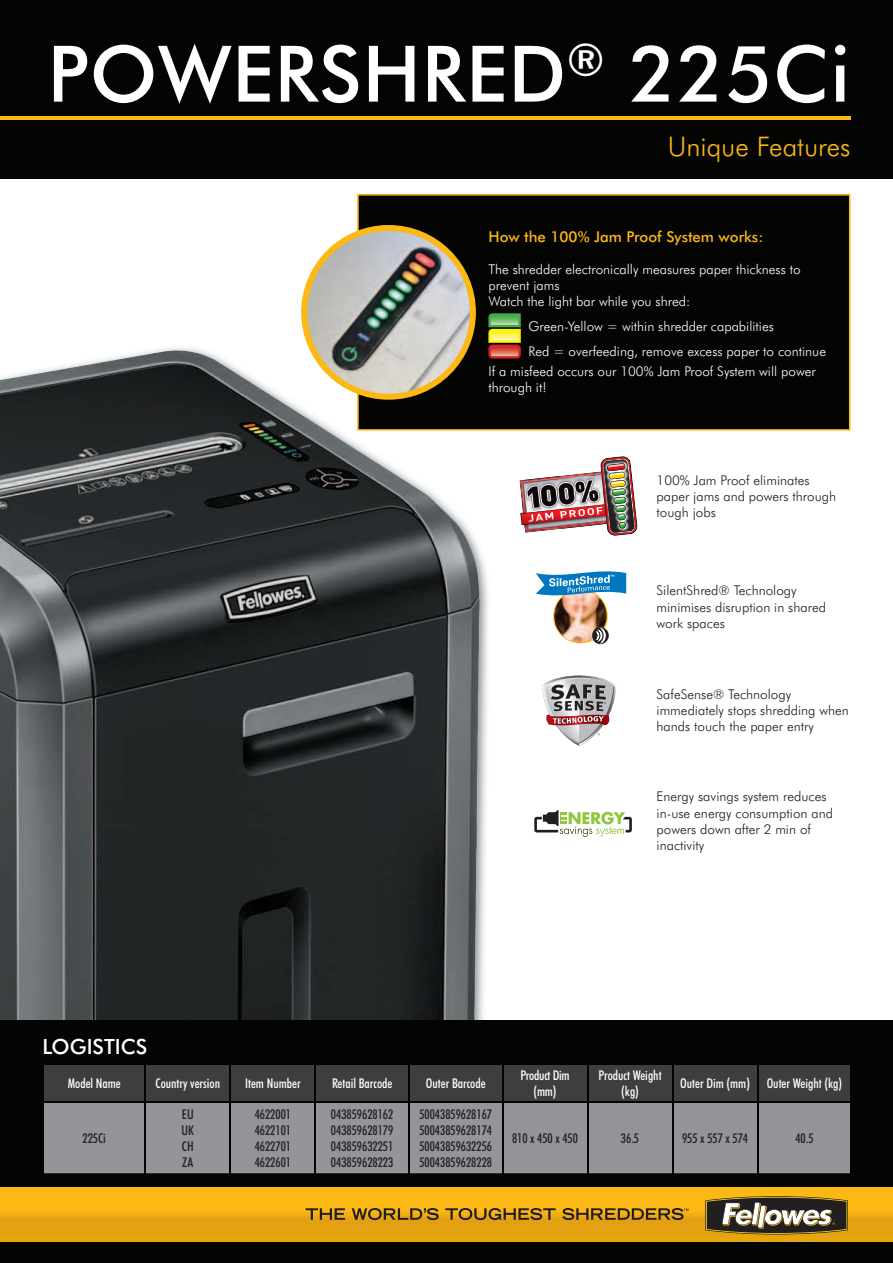
<style>
.page{position:relative;width:893px;height:1263px;background:#fff}
.page>*{position:absolute;margin:0;border:0;box-sizing:border-box;transform-origin:0 0}
.t1{font:500 78px "Futura BT";letter-spacing:.01em;color:#fff}
.t2{font:300 27px "Futura BT";color:#fcb814}
.t3{font:500 21px "Futura BT";color:#fff}
.t4{font:500 15px "Futura BT";color:#fcb814}
.t5{font:300 13.5px/16.2px "Futura BT";color:#231f20}
.t6{font:300 13.5px/16.2px "Futura BT";color:#fff}
.t7{font:500 condensed 13.5px/16.2px "Futura BT";color:#231f20;text-align:justify}
.t8{font:500 condensed 13.5px/16.2px "Futura BT";color:#fff;text-align:center}
</style>
<div class="page">
<img style="left:159px;top:347px;width:329px;height:673px">
<img style="left:0;top:350px;width:480px;height:670px">
<div style="left:0;top:0;width:893px;height:179px;background:#040503"></div>
<div style="left:0;top:1020px;width:893px;height:243px;background:#040503"></div>
<hr style="left:0;top:116px;width:850px;height:3px;background:#fcb814">
<div style="left:44px;top:1065px;width:806px;height:36px;background:#3e3e3f"></div>
<div style="left:44px;top:1103px;width:806px;height:70px;background:#939598"></div>
<hr style="left:145px;top:1064px;width:1px;height:37px;background:#040503">
<hr style="left:230px;top:1064px;width:1px;height:37px;background:#040503">
<hr style="left:315px;top:1064px;width:1px;height:37px;background:#040503">
<hr style="left:408px;top:1064px;width:2px;height:37px;background:#040503">
<hr style="left:502px;top:1064px;width:1px;height:37px;background:#040503">
<hr style="left:587px;top:1064px;width:1px;height:37px;background:#040503">
<hr style="left:672px;top:1064px;width:1px;height:37px;background:#040503">
<hr style="left:757px;top:1064px;width:1px;height:37px;background:#040503">
<hr style="left:145px;top:1103px;width:1px;height:70px;background:#040503">
<hr style="left:230px;top:1103px;width:1px;height:70px;background:#040503">
<hr style="left:315px;top:1103px;width:1px;height:70px;background:#040503">
<hr style="left:408px;top:1103px;width:2px;height:70px;background:#040503">
<hr style="left:502px;top:1103px;width:1px;height:70px;background:#040503">
<hr style="left:587px;top:1103px;width:1px;height:70px;background:#040503">
<hr style="left:672px;top:1103px;width:1px;height:70px;background:#040503">
<hr style="left:757px;top:1103px;width:1px;height:70px;background:#040503">
<div style="left:0;top:1188px;width:893px;height:54px;background:linear-gradient(to bottom,#ffbd15,#df9e11)"></div>
<svg style="left:705px;top:1196px;width:143px;height:38px;background:#70654b"></svg>
<svg style="left:306px;top:1208px;width:39px;height:12px"></svg>
<svg style="left:352px;top:1208px;width:87px;height:12px"></svg>
<svg style="left:445px;top:1208px;width:111px;height:12px"></svg>
<svg style="left:562px;top:1208px;width:126px;height:12px;background:#976f19"></svg>
<svg style="left:542px;top:676px;width:74px;height:70px"></svg>
<img style="left:520px;top:456px;width:118px;height:80px">
<img style="left:536px;top:571px;width:90px;height:73px">
<svg style="left:534px;top:810px;width:98px;height:27px"></svg>
<div style="left:357px;top:194px;width:493px;height:237px;background:#040503"></div>
<img style="left:301px;top:225px;width:175px;height:175px">
<svg style="left:488px;top:313px;width:33px;height:45px"></svg>
<h1 class="t1" style="left:48px;top:27px;width:804px">POWERSHRED<sup>®</sup> 225Ci</h1>
<h2 class="t2" style="left:668px;top:130px;width:184px">Unique Features</h2>
<p class="t4" style="left:488px;top:228px;width:276px">How the 100% Jam Proof System works:</p>
<p class="t6" style="left:488px;top:261px;width:314px">The shredder electronically measures paper thickness to prevent jams<br>Watch the light bar while you shred:</p>
<p class="t6" style="left:529px;top:314px;width:299px;line-height:24.8px">Green-Yellow = within shredder capabilities<br>Red = overfeeding, remove excess paper to continue</p>
<p class="t6" style="left:488px;top:363px;width:329px">If a misfeed occurs our 100% Jam Proof System will power through it!</p>
<p class="t5" style="left:657px;top:472px;width:181px">100% Jam Proof eliminates paper jams and powers through tough jobs</p>
<p class="t5" style="left:657px;top:582px;width:171px">SilentShred® Technology minimises disruption in shared work spaces</p>
<p class="t5" style="left:657px;top:686px;width:194px">SafeSense® Technology immediately stops shredding when hands touch the paper entry</p>
<p class="t5" style="left:657px;top:788px;width:178px">Energy savings system reduces in-use energy consumption and powers down after 2 min of inactivity</p>
<h3 class="t3" style="left:43px;top:1033px;width:106px">LOGISTICS</h3>
<p class="t8" style="left:68px;top:1075px;width:55px">Model Name</p>
<p class="t8" style="left:156px;top:1075px;width:66px">Country version</p>
<p class="t8" style="left:245px;top:1075px;width:57px">Item Number</p>
<p class="t8" style="left:332px;top:1075px;width:62px">Retail Barcode</p>
<p class="t8" style="left:426px;top:1075px;width:61px">Outer Barcode</p>
<p class="t8" style="left:520px;top:1067px;width:51px">Product Dim (mm)</p>
<p class="t8" style="left:598px;top:1067px;width:65px">Product Weight (kg)</p>
<p class="t8" style="left:680px;top:1075px;width:163px">Outer Dim (mm) Outer Weight (kg)</p>
<p class="t7" style="left:83px;top:1130px;width:25px">225Ci</p>
<p class="t7" style="left:182px;top:1105px;width:14px">EU UK CH ZA</p>
<p class="t7" style="left:255px;top:1105px;width:38px">4622001<br>4622101<br>4622701<br>4622601</p>
<p class="t7" style="left:331px;top:1105px;width:64px">043859628162<br>043859628179<br>043859632251<br>043859628223</p>
<p class="t7" style="left:419px;top:1105px;width:74px">50043859628167<br>50043859628174<br>50043859632256<br>50043859628228</p>
<p class="t7" style="left:512px;top:1130px;width:68px">810 x 450 x 450</p>
<p class="t7" style="left:621px;top:1130px;width:20px">36.5</p>
<p class="t7" style="left:682px;top:1130px;width:68px">955 x 557 x 574</p>
<p class="t7" style="left:795px;top:1130px;width:20px">40.5</p>
</div>
